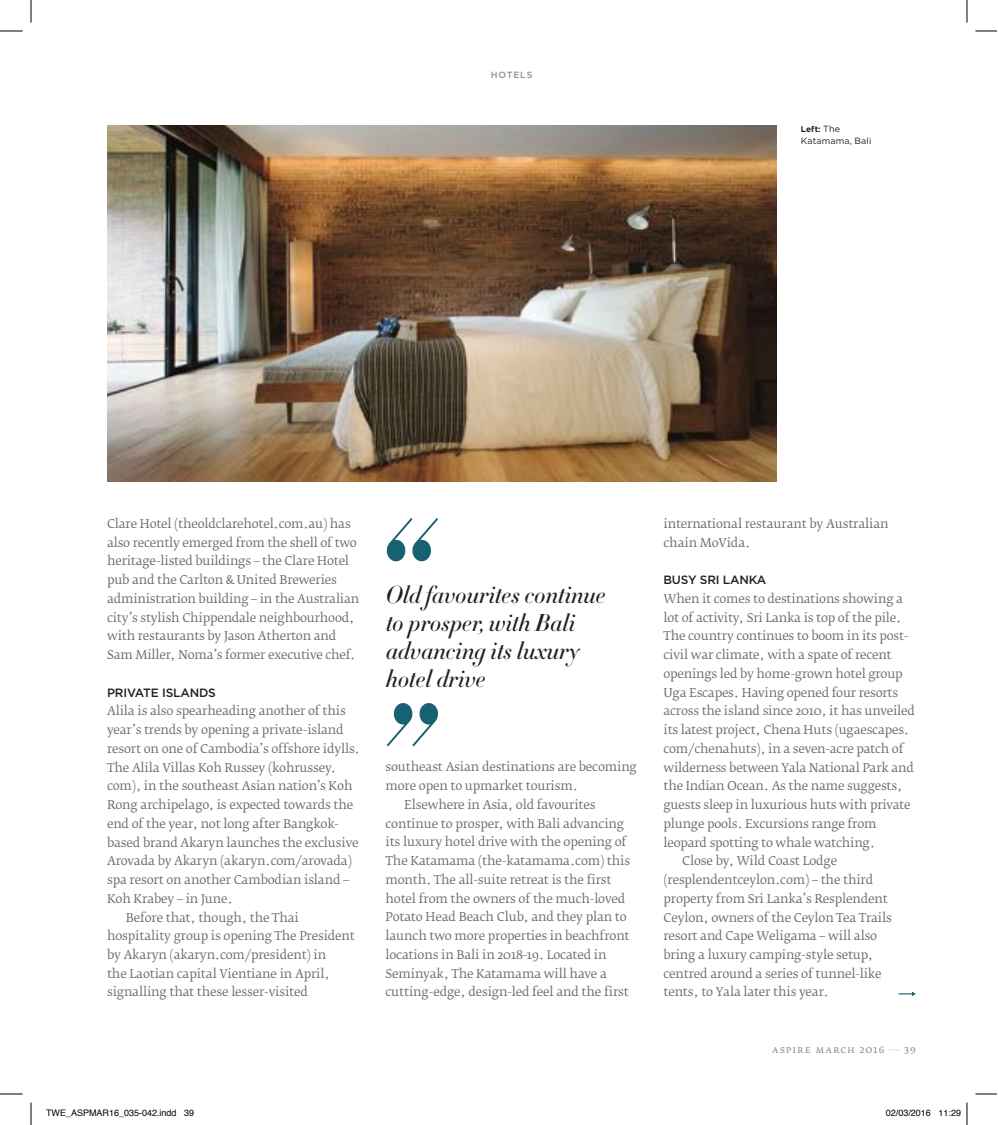
<style>
.page{position:relative;width:998px;height:1125px;background:#fff}
.page>*{position:absolute;margin:0;border:0;box-sizing:border-box;transform-origin:0 0}
.t1{font:italic 500 24px/28.2px "Didot HTF 24";color:#231f20}
.t2{font:12px/18.8px "Fedra Serif B";letter-spacing:-.015em;color:#6c6d70}
.t3{font:500 12px "Gotham HTF";letter-spacing:-.015em;color:#231f20}
.t4{font:10.5px "Fedra Serif B Book SC";letter-spacing:.08em;color:#8a8c8f}
.t5{font:9px "Helvetica";color:#000}
.t6{font:9px "Gotham HTF";letter-spacing:.015em;color:#231f20}
.t7{font:500 9px "Gotham HTF";letter-spacing:.095em;color:#8a8c8f}
.t8{font:700 8.25px "Gotham HTF";color:#231f20}
.s1{font-weight:400;font-size:9px}
.s2{color:#c7c8ca}
</style>
<div class="page">
<svg style="left:898px;top:992px;width:17px;height:4px"></svg>
<svg style="left:386px;top:518px;width:52px;height:44px"></svg>
<svg style="left:387px;top:703px;width:51px;height:44px"></svg>
<img style="left:108px;top:125px;width:669px;height:356px">
<svg style="left:0;top:31px;width:22px;height:1px"></svg>
<svg style="left:975px;top:31px;width:21px;height:1px"></svg>
<svg style="left:0;top:1094px;width:22px;height:1px"></svg>
<svg style="left:975px;top:1094px;width:21px;height:1px"></svg>
<svg style="left:31px;top:0;width:1px;height:23px"></svg>
<svg style="left:31px;top:1103px;width:1px;height:22px"></svg>
<svg style="left:966px;top:0;width:1px;height:23px"></svg>
<svg style="left:966px;top:1103px;width:1px;height:22px"></svg>
<p class="t7" style="left:491px;top:70px;width:43px">HOTELS</p>
<p class="t8" style="left:801px;top:124px;width:41px">Left: <span class="s1">The</span></p>
<p class="t6" style="left:801px;top:135px;width:72px">Katamama, Bali</p>
<p class="t2" style="left:107px;top:514px;width:254px">Clare Hotel (theoldclarehotel.com.au) has also recently emerged from the shell of two heritage-listed buildings – the Clare Hotel pub and the Carlton &amp; United Breweries administration building – in the Australian city’s stylish Chippendale neighbourhood, with restaurants by Jason Atherton and Sam Miller, Noma’s former executive chef.</p>
<p class="t3" style="left:107px;top:686px;width:110px">PRIVATE ISLANDS</p>
<p class="t2" style="left:107px;top:702px;width:240px">Alila is also spearheading another of this</p>
<p class="t2" style="left:107px;top:721px;width:238px">year’s trends by opening a private-island</p>
<p class="t2" style="left:107px;top:739px;width:254px">resort on one of Cambodia’s offshore idylls.</p>
<p class="t2" style="left:107px;top:758px;width:230px">The Alila Villas Koh Russey (kohrussey.</p>
<p class="t2" style="left:107px;top:777px;width:247px">com), in the southeast Asian nation’s Koh</p>
<p class="t2" style="left:107px;top:796px;width:248px">Rong archipelago, is expected towards the</p>
<p class="t2" style="left:107px;top:814px;width:233px">end of the year, not long after Bangkok-</p>
<p class="t2" style="left:107px;top:833px;width:253px">based brand Akaryn launches the exclusive</p>
<p class="t2" style="left:107px;top:852px;width:246px">Arovada by Akaryn (akaryn.com/arovada)</p>
<p class="t2" style="left:107px;top:871px;width:243px">spa resort on another Cambodian island –</p>
<p class="t2" style="left:107px;top:889px;width:127px">Koh Krabey – in June.</p>
<p class="t2" style="left:126px;top:908px;width:175px">Before that, though, the Thai</p>
<p class="t2" style="left:107px;top:927px;width:249px">hospitality group is opening The President</p>
<p class="t2" style="left:107px;top:945px;width:220px">by Akaryn (akaryn.com/president) in</p>
<p class="t2" style="left:107px;top:964px;width:224px">the Laotian capital Vientiane in April,</p>
<p class="t2" style="left:107px;top:983px;width:202px">signalling that these lesser-visited</p>
<h1 class="t1" style="left:386px;top:581px;width:221px">Old favourites continue to prosper, with Bali advancing its luxury hotel drive</h1>
<p class="t2" style="left:385px;top:758px;width:253px">southeast Asian destinations are becoming</p>
<p class="t2" style="left:385px;top:777px;width:194px">more open to upmarket tourism.</p>
<p class="t2" style="left:404px;top:795px;width:193px">Elsewhere in Asia, old favourites</p>
<p class="t2" style="left:385px;top:814px;width:240px">continue to prosper, with Bali advancing</p>
<p class="t2" style="left:385px;top:833px;width:242px">its luxury hotel drive with the opening of</p>
<p class="t2" style="left:385px;top:852px;width:246px">The Katamama (the-katamama.com) this</p>
<p class="t2" style="left:385px;top:870px;width:227px">month. The all-suite retreat is the first</p>
<p class="t2" style="left:385px;top:889px;width:241px">hotel from the owners of the much-loved</p>
<p class="t2" style="left:385px;top:908px;width:243px">Potato Head Beach Club, and they plan to</p>
<p class="t2" style="left:385px;top:927px;width:246px">launch two more properties in beachfront</p>
<p class="t2" style="left:385px;top:945px;width:222px">locations in Bali in 2018-19. Located in</p>
<p class="t2" style="left:385px;top:964px;width:223px">Seminyak, The Katamama will have a</p>
<p class="t2" style="left:385px;top:983px;width:245px">cutting-edge, design-led feel and the first</p>
<p class="t2" style="left:663px;top:514px;width:227px">international restaurant by Australian chain MoVida.</p>
<p class="t3" style="left:663px;top:573px;width:104px">BUSY SRI LANKA</p>
<p class="t2" style="left:663px;top:589px;width:241px">When it comes to destinations showing a</p>
<p class="t2" style="left:663px;top:608px;width:239px">lot of activity, Sri Lanka is top of the pile.</p>
<p class="t2" style="left:663px;top:627px;width:246px">The country continues to boom in its post-</p>
<p class="t2" style="left:663px;top:646px;width:230px">civil war climate, with a spate of recent</p>
<p class="t2" style="left:663px;top:664px;width:241px">openings led by home-grown hotel group</p>
<p class="t2" style="left:663px;top:683px;width:236px">Uga Escapes. Having opened four resorts</p>
<p class="t2" style="left:663px;top:702px;width:253px">across the island since 2010, it has unveiled</p>
<p class="t2" style="left:663px;top:721px;width:247px">its latest project, Chena Huts (ugaescapes.</p>
<p class="t2" style="left:663px;top:739px;width:242px">com/chenahuts), in a seven-acre patch of</p>
<p class="t2" style="left:663px;top:758px;width:252px">wilderness between Yala National Park and</p>
<p class="t2" style="left:663px;top:777px;width:240px">the Indian Ocean. As the name suggests,</p>
<p class="t2" style="left:663px;top:796px;width:248px">guests sleep in luxurious huts with private</p>
<p class="t2" style="left:663px;top:814px;width:214px">plunge pools. Excursions range from</p>
<p class="t2" style="left:663px;top:833px;width:213px">leopard spotting to whale watching.</p>
<p class="t2" style="left:682px;top:852px;width:156px">Close by, Wild Coast Lodge</p>
<p class="t2" style="left:663px;top:871px;width:211px">(resplendentceylon.com) – the third</p>
<p class="t2" style="left:663px;top:889px;width:226px">property from Sri Lanka’s Resplendent</p>
<p class="t2" style="left:663px;top:908px;width:230px">Ceylon, owners of the Ceylon Tea Trails</p>
<p class="t2" style="left:663px;top:927px;width:215px">resort and Cape Weligama – will also</p>
<p class="t2" style="left:663px;top:945px;width:211px">bring a luxury camping-style setup,</p>
<p class="t2" style="left:663px;top:964px;width:220px">centred around a series of tunnel-like</p>
<p class="t2" style="left:663px;top:983px;width:167px">tents, to Yala later this year.</p>
<p class="t4" style="left:772px;top:1043px;width:145px">aspire march 2016 <span class="s2">—</span> 39</p>
<p class="t5" style="left:46px;top:1109px;width:150px">TWE_ASPMAR16_035-042.indd 39</p>
<p class="t5" style="left:885px;top:1109px;width:77px">02/03/2016 11:29</p>
</div>
